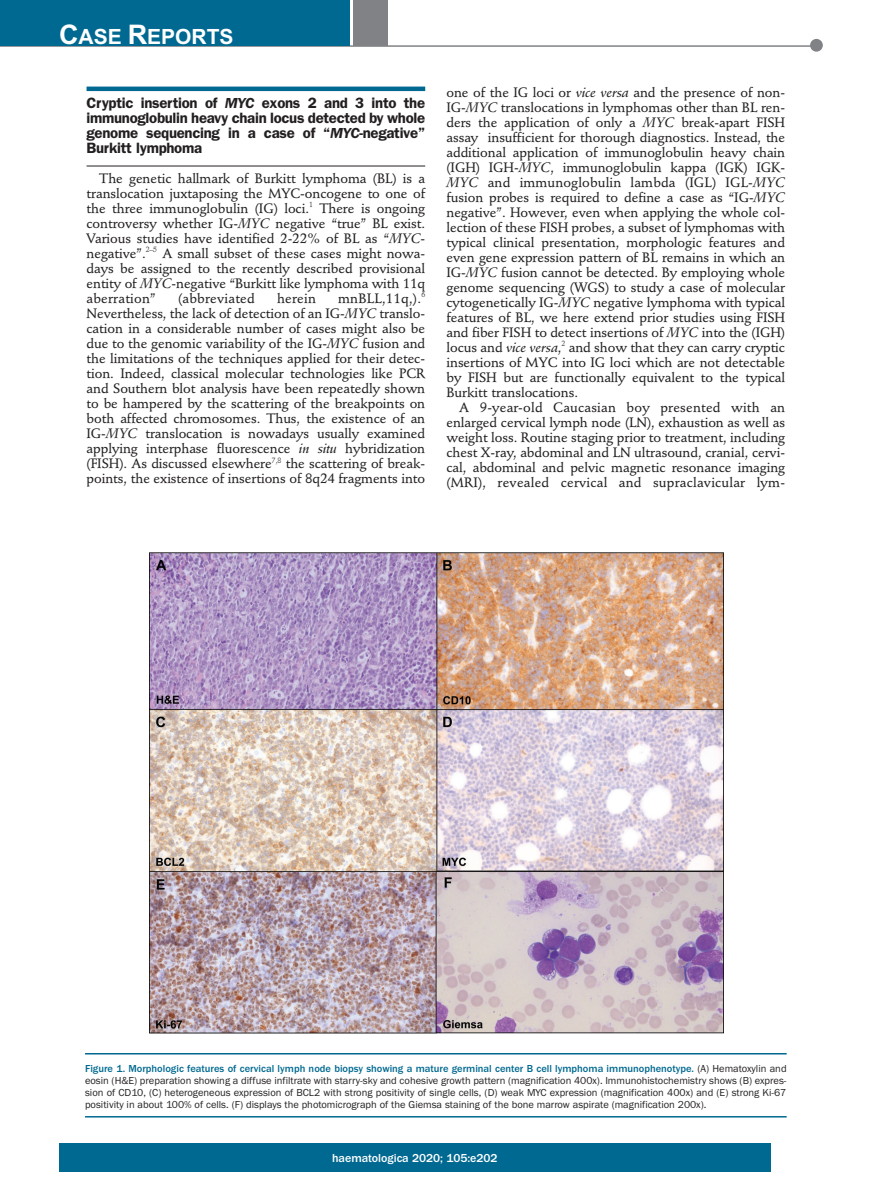
<style>
.page{position:relative;width:893px;height:1191px;background:#fff}
.page>*{position:absolute;margin:0;border:0;box-sizing:border-box;transform-origin:0 0}
.t1{font:700 21px "Arial";color:#fff}
.t2{font:600 15px/15px "Franklin Gothic";letter-spacing:-.02em;color:#231f20;text-align:justify}
.t3{font:500 13.5px/15px "Stempel Schneidler";letter-spacing:-.005em;color:#231f20;text-align:justify}
.t4{font:500 13.5px "Stempel Schneidler";letter-spacing:.015em;color:#231f20}
.t5{font:500 12px "Franklin Gothic";color:#fff}
.t6{font:10.5px/12px "Franklin Gothic";color:#231f20;text-align:justify}
.s1{font-size:27px}
.s2{font-style:italic}
.s3{font-family:"Stempel Schneidler Med";font-weight:400;font-style:italic}
.s4{font-weight:500;color:#006991}
</style>
<div class="page">
<hr style="left:87px;top:87px;width:338px;height:4px;background:#006991">
<hr style="left:87px;top:166px;width:338px;height:1px;background:#231f20">
<div style="left:59px;top:1143px;width:712px;height:28px;background:#006991"></div>
<hr style="left:0;top:45px;width:820px;height:2px;background:#808285">
<div style="left:810px;top:39px;width:13px;height:13px;background:#808285;border-radius:50%"></div>
<div style="left:354px;top:0;width:34px;height:45px;background:#808285"></div>
<div style="left:0;top:0;width:350px;height:45px;background:#006991"></div>
<img style="left:149px;top:552px;width:574px;height:481px">
<hr style="left:85px;top:1053px;width:702px;height:1px;background:#006991">
<hr style="left:85px;top:1116px;width:702px;height:1px;background:#006991">
<h1 class="t1" style="left:59px;top:25px;width:176px"><span class="s1">C</span>ASE <span class="s1">R</span>EPORTS</h1>
<p class="t2" style="left:87px;top:97px;width:340px">Cryptic insertion of <span class="s2">MYC</span> exons 2 and 3 into the immunoglobulin heavy chain locus detected by whole genome sequencing in a case of “<span class="s2">MYC</span>-negative” Burkitt lymphoma</p>
<p class="t3" style="left:87px;top:172px;width:340px;text-indent:13px">The genetic hallmark of Burkitt lymphoma (BL) is a translocation juxtaposing the MYC-oncogene to one of the three immunoglobulin (IG) loci.<sup>1</sup> There is ongoing controversy whether IG-<span class="s3">MYC</span> negative “true” BL exist.<br>Various studies have identified 2-22% of BL as “<span class="s3">MYC&shy;</span>negative”.<sup>2–5</sup> A small subset of these cases might nowa&shy;days be assigned to the recently described provisional entity of <span class="s3">MYC</span>-negative “Burkitt like lymphoma with 11q aberration”</p>
<p class="t3" style="left:87px;top:292px;width:340px;text-indent:252px">mnBLL,11q,).<sup>6<br></sup>Nevertheless, the lack of detection of an IG-<span class="s3">MYC</span> translo&shy;cation in a considerable number of cases might also be due to the genomic variability of the IG-<span class="s3">MYC</span> fusion and the limitations of the techniques applied for their detec&shy;tion. Indeed, classical molecular technologies like PCR and Southern blot analysis have been repeatedly shown to be hampered by the scattering of the breakpoints on both affected chromosomes. Thus, the existence of an IG-<span class="s3">MYC</span> translocation is nowadays usually examined applying interphase fluorescence <span class="s3">in situ</span> hybridization (FISH). As discussed elsewhere<sup>7,8</sup> the scattering of break&shy;points, the existence of insertions of 8q24 fragments into</p>
<p class="t4" style="left:178px;top:293px;width:78px">(abbreviated</p>
<p class="t3" style="left:277px;top:292px;width:40px">herein</p>
<p class="t3" style="left:446px;top:86px;width:340px">one of the IG loci or <span class="s3">vice versa</span> and the presence of non-IG-<span class="s3">MYC</span> translocations in lymphomas other than BL ren&shy;ders the application of only a <span class="s3">MYC</span> break-apart FISH assay insufficient for thorough diagnostics. Instead, the additional application of immunoglobulin heavy chain (IGH) IGH-<span class="s3">MYC</span>, immunoglobulin kappa (IGK) IGK-<span class="s3">MYC</span> and immunoglobulin lambda (IGL) IGL-<span class="s3">MYC </span>fusion probes is required to define a case as “IG-<span class="s3">MYC </span>negative”. However, even when applying the whole col&shy;lection of these FISH probes, a subset of lymphomas with typical clinical presentation, morphologic features and even gene expression pattern of BL remains in which an IG-<span class="s3">MYC</span> fusion cannot be detected. By employing whole genome sequencing (WGS) to study a case of molecular cytogenetically IG-<span class="s3">MYC</span> negative lymphoma with typical features of BL, we here extend prior studies using FISH and fiber FISH to detect insertions of <span class="s3">MYC</span> into the (IGH) locus and <span class="s3">vice versa</span>,<sup>2</sup> and show that they can carry cryptic insertions of MYC into IG loci which are not detectable by FISH but are functionally equivalent to the typical Burkitt translocations.</p>
<p class="t3" style="left:446px;top:401px;width:340px;text-indent:13px">A 9-year-old Caucasian boy presented with an enlarged cervical lymph node (LN), exhaustion as well as weight loss. Routine staging prior to treatment, including chest X-ray, abdominal and LN ultrasound, cranial, cervi&shy;cal, abdominal and pelvic magnetic resonance imaging (MRI), revealed cervical and supraclavicular lym-</p>
<p class="t6" style="left:85px;top:1061px;width:703px"><span class="s4">Figure 1. Morphologic features of cervical lymph node biopsy showing a mature germinal center B cell lymphoma immunophenotype.</span> (A) Hematoxylin and eosin (H&amp;E) preparation showing a diffuse infiltrate with starry-sky and cohesive growth pattern (magnification 400x). Immunohistochemistry shows (B) expres&shy;sion of CD10, (C) heterogeneous expression of BCL2 with strong positivity of single cells, (D) weak MYC expression (magnification 400x) and (E) strong Ki-67 positivity in about 100% of cells. (F) displays the photomicrograph of the Giemsa staining of the bone marrow aspirate (magnification 200x).</p>
<p class="t5" style="left:332px;top:1150px;width:167px">haematologica 2020; 105:e202</p>
</div>
